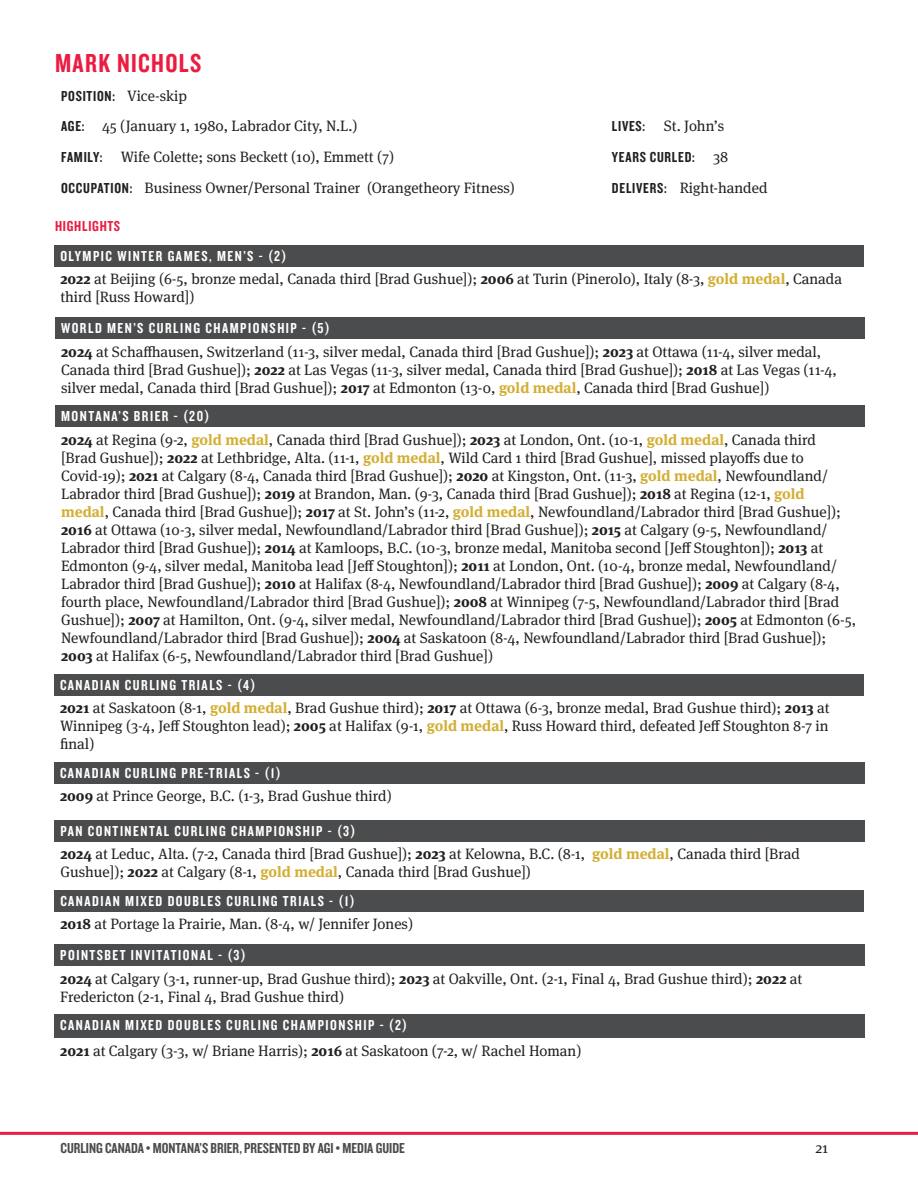
<style>
.page{position:relative;width:918px;height:1188px;background:#fff}
.page>*{position:absolute;margin:0;border:0;box-sizing:border-box;transform-origin:0 0}
.t1{font:27px "Knockout HTF49 Liteweight";letter-spacing:.05em;color:#eb1b41}
.t2{font:15px/18px "Meta Serif Pro";color:#231f20}
.t3{font:15px "Knockout HTF49 Liteweight";letter-spacing:.1em;color:#fff}
.t4{font:15px "Knockout HTF49 Liteweight";color:#4b4c4e}
.t5{font:15px "Knockout HTF49 Liteweight";letter-spacing:.05em;color:#231f20}
.t6{font:15px "Knockout HTF49 Liteweight";letter-spacing:.05em;color:#eb1b41}
.s1{font-family:"Meta Serif Pro"}
.s2{font-family:"Knockout HTF49 Liteweight"}
.s3{font-weight:700}
.s4{font-weight:700;color:#d3af35}
</style>
<div class="page">
<hr style="left:0;top:1132px;width:918px;height:3px;background:#eb1b41">
<div style="left:54px;top:674px;width:810px;height:22px;background:#4b4c4e"></div>
<div style="left:54px;top:245px;width:810px;height:22px;background:#4b4c4e"></div>
<div style="left:55px;top:317px;width:810px;height:22px;background:#4b4c4e"></div>
<div style="left:55px;top:405px;width:810px;height:22px;background:#4b4c4e"></div>
<div style="left:54px;top:762px;width:810px;height:22px;background:#4b4c4e"></div>
<div style="left:54px;top:890px;width:810px;height:22px;background:#4b4c4e"></div>
<div style="left:54px;top:820px;width:810px;height:22px;background:#4b4c4e"></div>
<div style="left:54px;top:944px;width:810px;height:22px;background:#4b4c4e"></div>
<div style="left:54px;top:1014px;width:810px;height:24px;background:#4b4c4e"></div>
<h1 class="t1" style="left:55px;top:49px;width:148px">MARK NICHOLS</h1>
<p class="t5" style="left:61px;top:88px;width:127px">POSITION: <span class="s1">Vice-skip</span></p>
<p class="t2" style="left:61px;top:116px;width:298px"><span class="s2">AGE:</span> 45 (January 1, 1980, Labrador City, N.L.)</p>
<p class="t2" style="left:612px;top:116px;width:114px"><span class="s2">LIVES:</span> St. John’s</p>
<p class="t2" style="left:61px;top:147px;width:335px"><span class="s2">FAMILY:</span> Wife Colette; sons Beckett (10), Emmett (7)</p>
<p class="t5" style="left:612px;top:149px;width:118px">YEARS CURLED: <span class="s1">38</span></p>
<p class="t2" style="left:61px;top:178px;width:455px"><span class="s2">OCCUPATION:</span> Business Owner/Personal Trainer (Orangetheory Fitness)</p>
<p class="t2" style="left:612px;top:178px;width:157px"><span class="s2">DELIVERS:</span> Right-handed</p>
<p class="t6" style="left:55px;top:218px;width:67px">HIGHLIGHTS</p>
<p class="t3" style="left:60px;top:248px;width:228px">OLYMPIC WINTER GAMES, MEN’S - (2)</p>
<p class="t2" style="left:60px;top:270px;width:783px"><span class="s3">2022</span> at Beijing (6-5, bronze medal, Canada third [Brad Gushue]); <span class="s3">2006</span> at Turin (Pinerolo), Italy (8-3, <span class="s4">gold medal</span>, Canada third [Russ Howard])</p>
<p class="t3" style="left:61px;top:321px;width:270px">WORLD MEN’S CURLING CHAMPIONSHIP - (5)</p>
<p class="t2" style="left:61px;top:342px;width:777px"><span class="s3">2024</span> at Schaffhausen, Switzerland (11-3, silver medal, Canada third [Brad Gushue]); <span class="s3">2023</span> at Ottawa (11-4, silver medal,<br>Canada third [Brad Gushue]); <span class="s3">2022</span> at Las Vegas (11-3, silver medal, Canada third [Brad Gushue]); <span class="s3">2018</span> at Las Vegas (11-4, silver medal, Canada third [Brad Gushue]); <span class="s3">2017</span> at Edmonton (13-0, <span class="s4">gold medal</span>, Canada third [Brad Gushue])</p>
<p class="t3" style="left:61px;top:409px;width:150px">MONTANA’S BRIER - (20)</p>
<p class="t2" style="left:61px;top:430px;width:797px"><span class="s3">2024</span> at Regina (9-2, <span class="s4">gold medal</span>, Canada third [Brad Gushue]); <span class="s3">2023</span> at London, Ont. (10-1, <span class="s4">gold medal</span>, Canada third<br>[Brad Gushue]); <span class="s3">2022</span> at Lethbridge, Alta. (11-1, <span class="s4">gold medal</span>, Wild Card 1 third [Brad Gushue], missed playoffs due to Covid-19); <span class="s3">2021</span> at Calgary (8-4, Canada third [Brad Gushue]); <span class="s3">2020</span> at Kingston, Ont. (11-3, <span class="s4">gold medal</span>, Newfoundland/ Labrador third [Brad Gushue]); <span class="s3">2019</span> at Brandon, Man. (9-3, Canada third [Brad Gushue]); <span class="s3">2018</span> at Regina (12-1, <span class="s4">gold medal</span>, Canada third [Brad Gushue]); <span class="s3">2017</span> at St. John’s (11-2, <span class="s4">gold medal</span>, Newfoundland/Labrador third [Brad Gushue]); <span class="s3">2016</span> at Ottawa (10-3, silver medal, Newfoundland/Labrador third [Brad Gushue]); <span class="s3">2015</span> at Calgary (9-5, Newfoundland/ Labrador third [Brad Gushue]); <span class="s3">2014</span> at Kamloops, B.C. (10-3, bronze medal, Manitoba second [Jeff Stoughton]); <span class="s3">2013</span> at Edmonton (9-4, silver medal, Manitoba lead [Jeff Stoughton]); <span class="s3">2011</span> at London, Ont. (10-4, bronze medal, Newfoundland/ Labrador third [Brad Gushue]); <span class="s3">2010</span> at Halifax (8-4, Newfoundland/Labrador third [Brad Gushue]); <span class="s3">2009</span> at Calgary (8-4, fourth place, Newfoundland/Labrador third [Brad Gushue]); <span class="s3">2008</span> at Winnipeg (7-5, Newfoundland/Labrador third [Brad Gushue]); <span class="s3">2007</span> at Hamilton, Ont. (9-4, silver medal, Newfoundland/Labrador third [Brad Gushue]); <span class="s3">2005</span> at Edmonton (6-5, Newfoundland/Labrador third [Brad Gushue]); <span class="s3">2004</span> at Saskatoon (8-4, Newfoundland/Labrador third [Brad Gushue]); <span class="s3">2003</span> at Halifax (6-5, Newfoundland/Labrador third [Brad Gushue])</p>
<p class="t3" style="left:60px;top:677px;width:197px">CANADIAN CURLING TRIALS - (4)</p>
<p class="t2" style="left:60px;top:698px;width:771px;text-align:justify"><span class="s3">2021</span> at Saskatoon (8-1, <span class="s4">gold medal</span>, Brad Gushue third); <span class="s3">2017</span> at Ottawa (6-3, bronze medal, Brad Gushue third); <span class="s3">2013</span> at Winnipeg (3-4, Jeff Stoughton lead); <span class="s3">2005</span> at Halifax (9-1, <span class="s4">gold medal</span>, Russ Howard third, defeated Jeff Stoughton 8-7 in final)</p>
<p class="t3" style="left:60px;top:765px;width:222px">CANADIAN CURLING PRE-TRIALS - (1)</p>
<p class="t2" style="left:60px;top:786px;width:333px"><span class="s3">2009</span> at Prince George, B.C. (1-3, Brad Gushue third)</p>
<p class="t3" style="left:60px;top:823px;width:297px">PAN CONTINENTAL CURLING CHAMPIONSHIP - (3)</p>
<p class="t2" style="left:60px;top:844px;width:741px"><span class="s3">2024</span> at Leduc, Alta. (7-2, Canada third [Brad Gushue]); <span class="s3">2023</span> at Kelowna, B.C. (8-1, <span class="s4">gold medal</span>, Canada third [Brad<br>Gushue]); <span class="s3">2022</span> at Calgary (8-1, <span class="s4">gold medal</span>, Canada third [Brad Gushue])</p>
<p class="t3" style="left:60px;top:893px;width:296px">CANADIAN MIXED DOUBLES CURLING TRIALS - (1)</p>
<p class="t2" style="left:60px;top:914px;width:354px"><span class="s3">2018</span> at Portage la Prairie, Man. (8-4, w/ Jennifer Jones)</p>
<p class="t3" style="left:60px;top:948px;width:187px">POINTSBET INVITATIONAL - (3)</p>
<p class="t2" style="left:60px;top:969px;width:744px"><span class="s3">2024</span> at Calgary (3-1, runner-up, Brad Gushue third); <span class="s3">2023</span> at Oakville, Ont. (2-1, Final 4, Brad Gushue third); <span class="s3">2022</span> at<br>Fredericton (2-1, Final 4, Brad Gushue third)</p>
<p class="t3" style="left:60px;top:1018px;width:348px">CANADIAN MIXED DOUBLES CURLING CHAMPIONSHIP - (2)</p>
<p class="t2" style="left:60px;top:1041px;width:523px"><span class="s3">2021</span> at Calgary (3-3, w/ Briane Harris); <span class="s3">2016</span> at Saskatoon (7-2, w/ Rachel Homan)</p>
<p class="t4" style="left:60px;top:1141px;width:346px">CURLING CANADA • MONTANA’S BRIER, PRESENTED BY AGI • MEDIA GUIDE</p>
<p class="t2" style="left:815px;top:1138px;width:14px">21</p>
</div>
